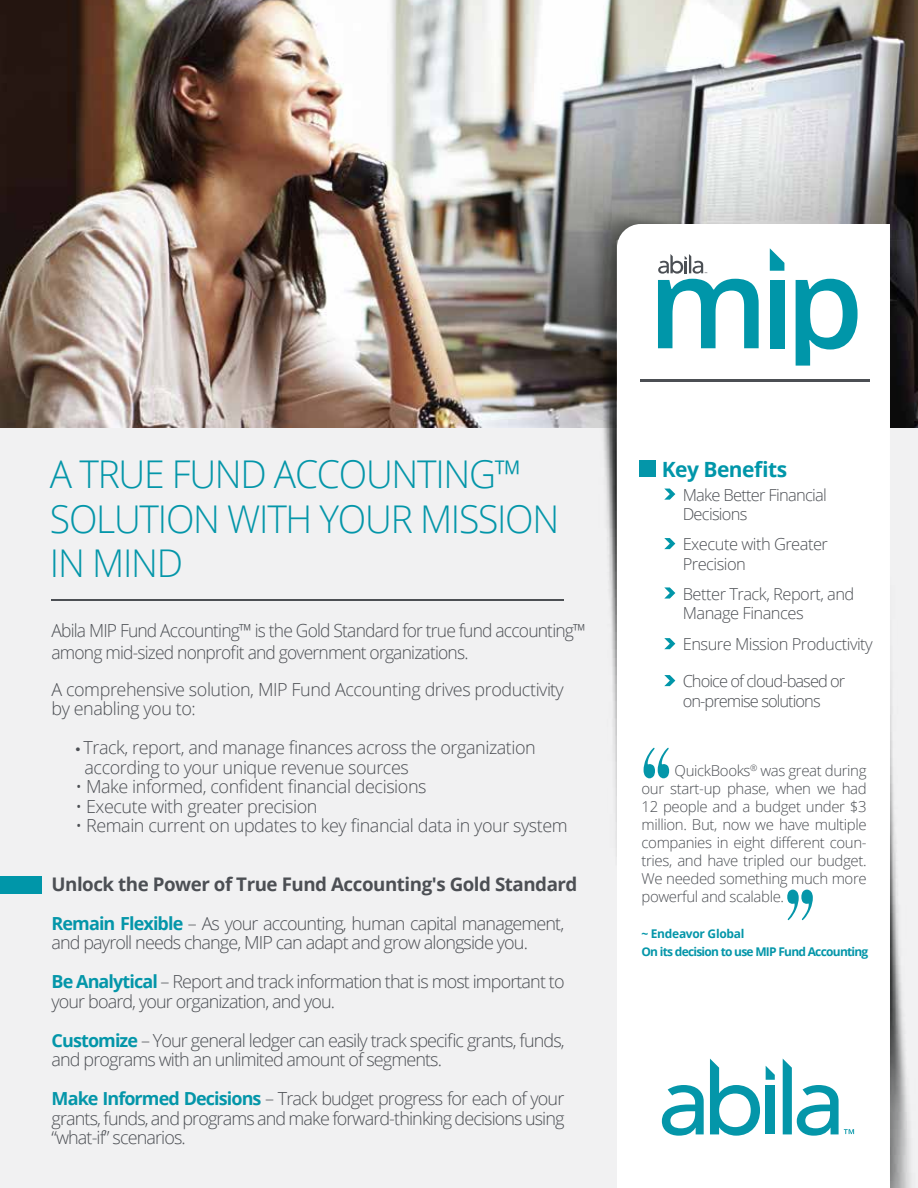
<style>
.page{position:relative;width:918px;height:1188px;background:#fff}
.page>*{position:absolute;margin:0;border:0;box-sizing:border-box;transform-origin:0 0}
.t1{font:300 38.25px/44.7px "Open Sans";letter-spacing:-.035em;color:#0496a9}
.t2{font:700 21px "Open Sans";letter-spacing:-.025em;color:#0096a9}
.t3{font:700 18.75px "Open Sans";letter-spacing:-.025em;color:#4c4f54}
.t4{font:300 18px/19.5px "Open Sans";letter-spacing:-.045em;color:#4c4f54}
.t5{font:300 18px/19.5px "Open Sans";letter-spacing:-.025em;color:#4c4f54}
.t6{font:300 16.5px/19.8px "Open Sans";letter-spacing:-.03em;color:#4c4f54}
.t7{font:300 16.5px/19.8px "Open Sans";letter-spacing:-.06em;color:#4c4f54}
.t8{font:300 15px/18px "Open Sans";letter-spacing:-.025em;color:#4c4f54;text-align:justify}
.t9{font:700 12px/18px "Open Sans";letter-spacing:-.06em;color:#0496a9}
.s1{font-family:"Myriad Pro";font-weight:400}
.s2{font-weight:700;color:#0496a9}
</style>
<div class="page">
<div style="left:0;top:232px;width:918px;height:956px;background:#f1f1f2"></div>
<img style="left:570px;top:427px;width:348px;height:761px">
<div style="left:617px;top:427px;width:273px;height:761px;background:#fff"></div>
<svg style="left:644px;top:748px;width:25px;height:30px"></svg>
<svg style="left:787px;top:890px;width:26px;height:30px"></svg>
<hr style="left:51px;top:599px;width:513px;height:2px;background:#4c4f54">
<div style="left:766px;top:1086px;width:9px;height:48px;background:#0496a9"></div>
<svg style="left:710px;top:1059px;width:50px;height:77px"></svg>
<svg style="left:766px;top:1066px;width:9px;height:14px"></svg>
<svg style="left:662px;top:1085px;width:42px;height:51px"></svg>
<svg style="left:783px;top:1059px;width:71px;height:77px"></svg>
<div style="left:0;top:876px;width:42px;height:17px;background:#0096a9"></div>
<img style="left:0;top:5px;width:918px;height:422px">
<div style="left:640px;top:460px;width:16px;height:17px;background:#0496a9"></div>
<svg style="left:664px;top:587px;width:11px;height:12px"></svg>
<svg style="left:664px;top:538px;width:11px;height:11px"></svg>
<svg style="left:664px;top:489px;width:11px;height:11px"></svg>
<svg style="left:664px;top:638px;width:11px;height:11px"></svg>
<svg style="left:664px;top:675px;width:11px;height:11px"></svg>
<h1 class="t1" style="left:50px;top:451px;width:511px">A TRUE FUND ACCOUNTING™<br>SOLUTION WITH YOUR MISSION<br>IN MIND</h1>
<p class="t4" style="left:52px;top:619px;width:536px;line-height:21.6px">Abila MIP Fund Accounting™ is the Gold Standard for true fund accounting™ among mid-sized nonprofit and government organizations.</p>
<p class="t5" style="left:51px;top:679px;width:514px">A comprehensive solution, MIP Fund Accounting drives productivity by enabling you to:</p>
<p class="t5" style="left:84px;top:737px;width:453px;text-indent:-9px"><span class="s1">•</span> Track, report, and manage finances across the organization according to your unique revenue sources</p>
<p class="t5" style="left:75px;top:776px;width:353px">• Make informed, confident financial decisions</p>
<p class="t5" style="left:76px;top:796px;width:244px">• Execute with greater precision</p>
<p class="t5" style="left:76px;top:815px;width:494px">• Remain current on updates to key financial data in your system</p>
<p class="t3" style="left:52px;top:871px;width:527px">Unlock the Power of True Fund Accounting's Gold Standard</p>
<p class="t4" style="left:52px;top:913px;width:514px"><span class="s2">Remain Flexible</span> – As your accounting, human capital management, and payroll needs change, MIP can adapt and grow alongside you.</p>
<p class="t4" style="left:52px;top:971px;width:515px"><span class="s2">Be Analytical</span> – Report and track information that is most important to your board, your organization, and you.</p>
<p class="t4" style="left:52px;top:1030px;width:515px"><span class="s2">Customize</span> – Your general ledger can easily track specific grants, funds, and programs with an unlimited amount of segments.</p>
<p class="t4" style="left:52px;top:1088px;width:515px;text-align:justify"><span class="s2">Make Informed Decisions</span> – Track budget progress for each of your grants, funds, and programs and make forward-thinking decisions using “what-if” scenarios.</p>
<p class="t2" style="left:662px;top:454px;width:127px">Key Benefits</p>
<p class="t6" style="left:683px;top:484px;width:146px">Make Better Financial<br>Decisions</p>
<p class="t6" style="left:683px;top:534px;width:147px">Execute with Greater<br>Precision</p>
<p class="t6" style="left:683px;top:583px;width:173px">Better Track, Report, and<br>Manage Finances</p>
<p class="t6" style="left:683px;top:634px;width:192px">Ensure Mission Productivity</p>
<p class="t7" style="left:683px;top:671px;width:164px">Choice of cloud-based or on-premise solutions</p>
<p class="t8" style="left:641px;top:761px;width:227px;text-indent:33px">QuickBooks<sup>®</sup> was great during our start-up phase, when we had 12 people and a budget under $3 million. But, now we have multiple companies in eight different coun&shy;tries, and have tripled our budget.<br>We needed something much more powerful and scalable.</p>
<p class="t9" style="left:642px;top:924px;width:228px">~ Endeavor Global<br>On its decision to use MIP Fund Accounting</p>
</div>
